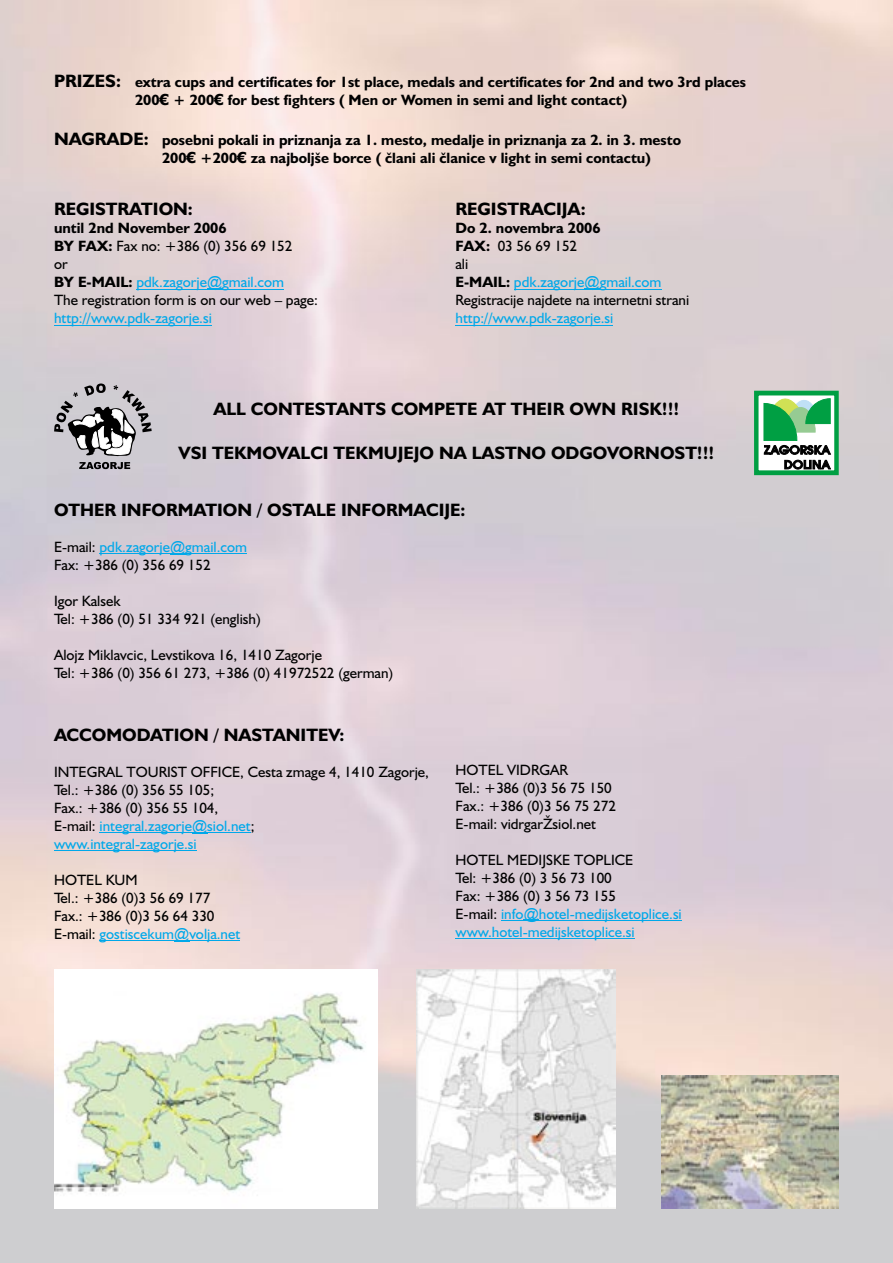
<style>
.page{position:relative;width:893px;height:1263px;background:#fff}
.page>*{position:absolute;margin:0;border:0;box-sizing:border-box;transform-origin:0 0}
.t1{font:700 18px "Humanist 521";color:#000}
.t2{font:15px/18px "Humanist 521";color:#000}
.t3{font:700 15px/18px "Humanist 521";color:#000}
.t4{font:15px "Humanist 521";color:#00a8e9}
.s1{font-size:18px}
.s2{font-family:"Tahoma"}
.s3{font-weight:700}
.s4{color:#00a8e9}
.s5{font-family:"Arial";color:#00a8e9}
</style>
<div class="page">
<img style="left:0;top:0;width:893px;height:1263px">
<hr style="left:136px;top:289px;width:71px;height:1px;background:#00a8e9">
<svg style="left:207px;top:288px;width:15px;height:2px"></svg>
<hr style="left:222px;top:289px;width:62px;height:1px;background:#00a8e9">
<hr style="left:54px;top:325px;width:158px;height:1px;background:#00a8e9">
<hr style="left:514px;top:289px;width:70px;height:1px;background:#00a8e9">
<svg style="left:584px;top:288px;width:16px;height:2px"></svg>
<hr style="left:600px;top:289px;width:61px;height:1px;background:#00a8e9">
<hr style="left:455px;top:325px;width:158px;height:1px;background:#00a8e9">
<hr style="left:100px;top:553px;width:70px;height:1px;background:#00a8e9">
<svg style="left:170px;top:553px;width:15px;height:1px"></svg>
<hr style="left:185px;top:553px;width:62px;height:1px;background:#00a8e9">
<hr style="left:100px;top:832px;width:92px;height:1px;background:#00a8e9">
<svg style="left:192px;top:832px;width:15px;height:1px"></svg>
<hr style="left:207px;top:832px;width:44px;height:1px;background:#00a8e9">
<hr style="left:54px;top:850px;width:143px;height:1px;background:#00a8e9">
<hr style="left:100px;top:940px;width:74px;height:1px;background:#00a8e9">
<svg style="left:174px;top:940px;width:15px;height:1px"></svg>
<hr style="left:189px;top:940px;width:51px;height:1px;background:#00a8e9">
<svg style="left:501px;top:920px;width:38px;height:1px"></svg>
<hr style="left:539px;top:920px;width:143px;height:1px;background:#00a8e9">
<hr style="left:455px;top:938px;width:180px;height:1px;background:#00a8e9">
<div style="left:756px;top:393px;width:80px;height:80px;background:#fff"></div>
<div style="left:754px;top:391px;width:85px;height:84px;border:5px solid #009f43"></div>
<svg style="left:764px;top:396px;width:67px;height:73px"></svg>
<svg style="left:54px;top:383px;width:98px;height:86px;background:#a3a1a5"></svg>
<img style="left:417px;top:969px;width:198px;height:240px">
<img style="left:54px;top:969px;width:323px;height:240px">
<img style="left:661px;top:1076px;width:178px;height:133px">
<p class="t3" style="left:135px;top:73px;width:613px;text-indent:-81px"><span class="s1">PRIZES:</span> extra cups and certificates for 1st place, medals and certificates for 2nd and two 3rd places<br>200<span class="s2">€</span> + 200<span class="s2">€</span> for best fighters ( Men or Women in semi and light contact)</p>
<p class="t3" style="left:162px;top:130px;width:521px;text-indent:-108px"><span class="s1">NAGRADE:</span> posebni pokali in priznanja za 1. mesto, medalje in priznanja za 2. in 3. mesto<br>200<span class="s2">€</span> +200<span class="s2">€</span> za najbolj{e borce ( ~lani ali ~lanice v light in semi contactu)</p>
<p class="t1" style="left:54px;top:198px;width:140px">REGISTRATION:</p>
<p class="t2" style="left:54px;top:219px;width:265px"><span class="s3">until 2nd November 2006<br>BY FAX:</span> Fax no: +386 (0) 356 69 152<br>or<br><span class="s3">BY E-MAIL:</span> <span class="s4">pdk.zagorje</span><span class="s5">@</span><span class="s4">gmail.com<br></span>The registration form is on our web – page:</p>
<p class="t4" style="left:54px;top:309px;width:159px">http://www.pdk-zagorje.si</p>
<p class="t1" style="left:455px;top:198px;width:132px">REGISTRACIJA:</p>
<p class="t2" style="left:455px;top:219px;width:235px"><span class="s3">Do 2. novembra 2006<br>FAX:</span> 03 56 69 152<br>ali<br><span class="s3">E-MAIL:</span> <span class="s4">pdk.zagorje</span><span class="s5">@</span><span class="s4">gmail.com<br></span>Registracije najdete na internetni strani</p>
<p class="t4" style="left:455px;top:309px;width:159px">http://www.pdk-zagorje.si</p>
<p class="t1" style="left:214px;top:398px;width:467px">ALL CONTESTANTS COMPETE AT THEIR OWN RISK!!!</p>
<p class="t1" style="left:178px;top:441px;width:537px">VSI TEKMOVALCI TEKMUJEJO NA LASTNO ODGOVORNOST!!!</p>
<p class="t1" style="left:54px;top:499px;width:413px">OTHER INFORMATION / OSTALE INFORMACIJE:</p>
<p class="t2" style="left:54px;top:538px;width:195px">E-mail: <span class="s4">pdk.zagorje</span><span class="s5">@</span><span class="s4">gmail.com<br></span>Fax: +386 (0) 356 69 152</p>
<p class="t2" style="left:54px;top:592px;width:208px">Igor Kalsek<br>Tel: +386 (0) 51 334 921 (english)</p>
<p class="t2" style="left:54px;top:646px;width:341px">Alojz Miklavcic, Levstikova 16, 1410 Zagorje<br>Tel: +386 (0) 356 61 273, +386 (0) 41972522 (german)</p>
<p class="t1" style="left:54px;top:724px;width:292px">ACCOMODATION / NASTANITEV:</p>
<p class="t2" style="left:54px;top:763px;width:376px">INTEGRAL TOURIST OFFICE, Cesta zmage 4, 1410 Zagorje, Tel.: +386 (0) 356 55 105;<br>Fax.: +386 (0) 356 55 104,<br>E-mail: <span class="s4">integral.zagorje</span><span class="s5">@</span><span class="s4">siol.net</span>;<br><span class="s4">www.integral-zagorje.si</span></p>
<p class="t2" style="left:54px;top:871px;width:188px">HOTEL KUM<br>Tel.: +386 (0)3 56 69 177<br>Fax.: +386 (0)3 56 64 330<br>E-mail: <span class="s4">gostiscekum</span><span class="s5">@</span><span class="s4">volja.net</span></p>
<p class="t2" style="left:455px;top:760px;width:162px">HOTEL VIDRGAR<br>Tel.: +386 (0)3 56 75 150<br>Fax.: +386 (0)3 56 75 272<br>E-mail: vidrgar@siol.net</p>
<p class="t2" style="left:455px;top:850px;width:228px">HOTEL MEDIJSKE TOPLICE<br>Tel: +386 (0) 3 56 73 100<br>Fax: +386 (0) 3 56 73 155<br>E-mail: <span class="s4">info</span><span class="s5">@</span><span class="s4">hotel-medijsketoplice.si www.hotel-medijsketoplice.si</span></p>
</div>
